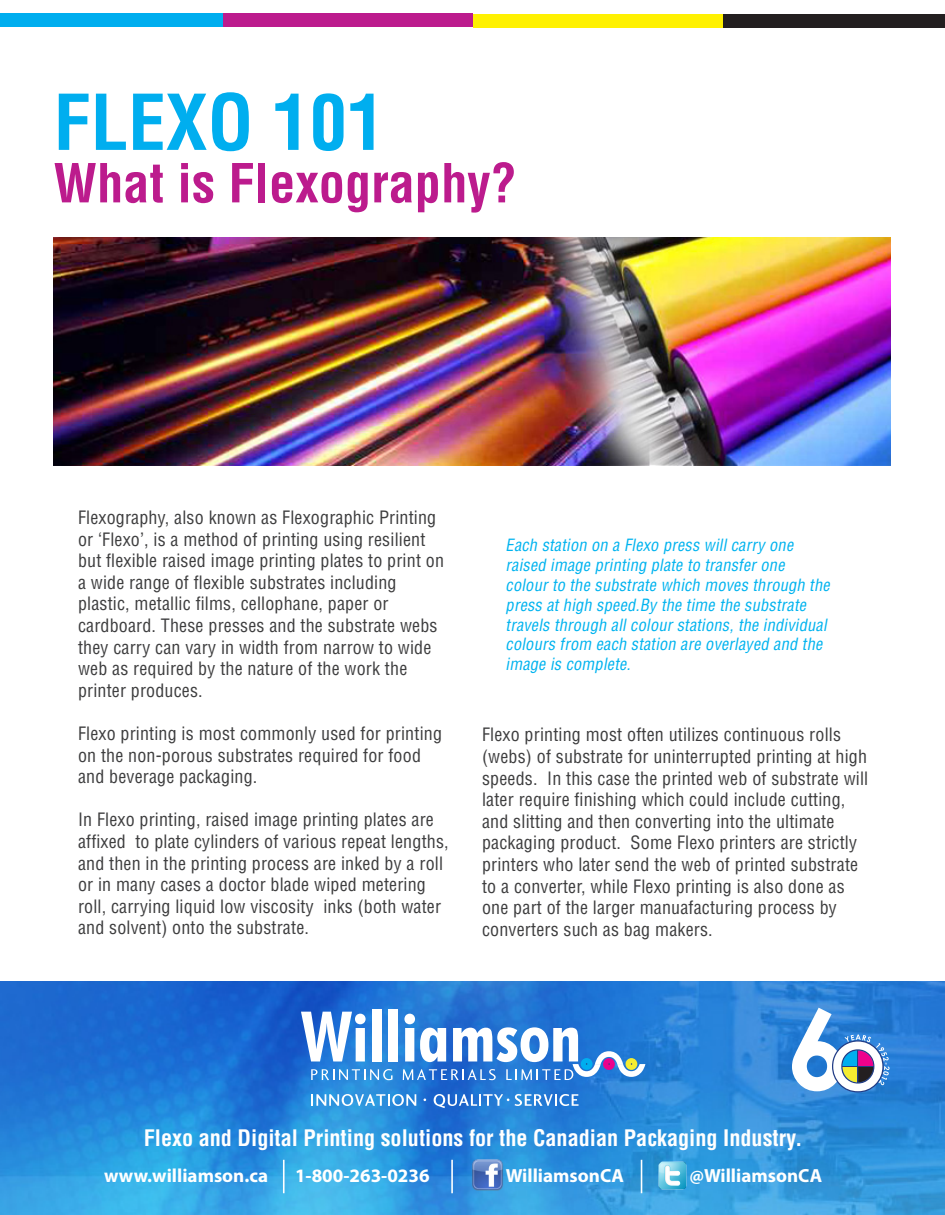
<style>
.page{position:relative;width:945px;height:1215px;background:#fff}
.page>*{position:absolute;margin:0;border:0;box-sizing:border-box;transform-origin:0 0}
.t1{font:700 condensed 75px "Helvetica";color:#00aeef}
.t2{font:700 condensed 52.5px "Helvetica";color:#bc1b8d}
.t3{font:700 condensed 22.2px "Helvetica";color:#fff}
.t4{font:700 19.05px "Myriad Pro";color:#fff}
.t5{font:condensed 18px/21.6px "Helvetica";letter-spacing:.01em;color:#3e3e3f}
.t6{font:italic condensed 16.5px/19.8px "Helvetica";color:#00b3ef}
</style>
<div class="page">
<img style="left:0;top:982px;width:945px;height:233px">
<svg style="left:301px;top:1012px;width:65px;height:49px"></svg>
<div style="left:372px;top:1009px;width:9px;height:52px;background:#fff"></div>
<div style="left:389px;top:1009px;width:9px;height:52px;background:#fff"></div>
<svg style="left:311px;top:1069px;width:82px;height:11px"></svg>
<svg style="left:311px;top:1094px;width:105px;height:12px"></svg>
<svg style="left:515px;top:1094px;width:64px;height:12px"></svg>
<svg style="left:434px;top:1094px;width:75px;height:14px"></svg>
<svg style="left:403px;top:1014px;width:242px;height:66px"></svg>
<svg style="left:792px;top:1008px;width:98px;height:85px"></svg>
<hr style="left:842px;top:1066px;width:31px;height:1px;background:#223d86">
<hr style="left:857px;top:1050px;width:1px;height:33px;background:#223d86">
<img style="left:472px;top:1160px;width:31px;height:32px">
<img style="left:656px;top:1160px;width:32px;height:32px">
<hr style="left:283px;top:1160px;width:2px;height:33px;background:#fff">
<hr style="left:451px;top:1160px;width:2px;height:33px;background:#fff">
<hr style="left:641px;top:1160px;width:1px;height:33px;background:#fff">
<div style="left:0;top:14px;width:223px;height:13px;background:#00aeef"></div>
<div style="left:223px;top:14px;width:250px;height:13px;background:#bc1b8d"></div>
<div style="left:473px;top:14px;width:250px;height:14px;background:#fff101"></div>
<div style="left:723px;top:14px;width:222px;height:13px;background:#231f20"></div>
<img style="left:53px;top:238px;width:838px;height:227px">
<p class="t1" style="left:53px;top:76px;width:333px">FLEXO 101</p>
<p class="t2" style="left:53px;top:150px;width:465px">What is Flexography?</p>
<p class="t5" style="left:78px;top:506px;width:368px">Flexography, also known as Flexographic Printing or ‘Flexo’, is a method of printing using resilient but flexible raised image printing plates to print on a wide range of flexible substrates including</p>
<p class="t5" style="left:78px;top:593px;width:312px">plastic, metallic films, cellophane, paper or</p>
<p class="t5" style="left:78px;top:614px;width:361px">cardboard. These presses and the substrate webs they carry can vary in width from narrow to wide web as required by the nature of the work the printer produces.</p>
<p class="t5" style="left:78px;top:722px;width:366px">Flexo printing is most commonly used for printing on the non-porous substrates required for food and beverage packaging.</p>
<p class="t5" style="left:78px;top:809px;width:372px">In Flexo printing, raised image printing plates are affixed to plate cylinders of various repeat lengths, and then in the printing process are inked by a roll or in many cases a doctor blade wiped metering roll, carrying liquid low viscosity inks (both water and solvent) onto the substrate.</p>
<p class="t6" style="left:506px;top:535px;width:329px">Each station on a Flexo press willcarry one raised image printing plate to transferone colourto the substrate which moves through the press athigh speed.By the time the substrate travels through allcolourstations,the individual colours from each station are overlayed and the image is complete.</p>
<p class="t5" style="left:482px;top:724px;width:388px">Flexo printing most often utilizes continuous rolls (webs) of substrate for uninterrupted printing at high speeds. In this case the printed web of substrate will later require finishing which could include cutting, and slitting and then converting into the ultimate packaging product. Some Flexo printers are strictly printers who later send the web of printed substrate to a converter, while Flexo printing is also done as one part of the larger manuafacturing process by converters such as bag makers.</p>
<p class="t3" style="left:144px;top:1124px;width:660px">Flexo and Digital Printing solutions for the Canadian Packaging Industry.</p>
<p class="t4" style="left:104px;top:1163px;width:165px">www.williamson.ca</p>
<p class="t4" style="left:295px;top:1163px;width:136px">1-800-263-0236</p>
<p class="t4" style="left:506px;top:1163px;width:120px">WilliamsonCA</p>
<p class="t4" style="left:689px;top:1163px;width:134px">@WilliamsonCA</p>
</div>
